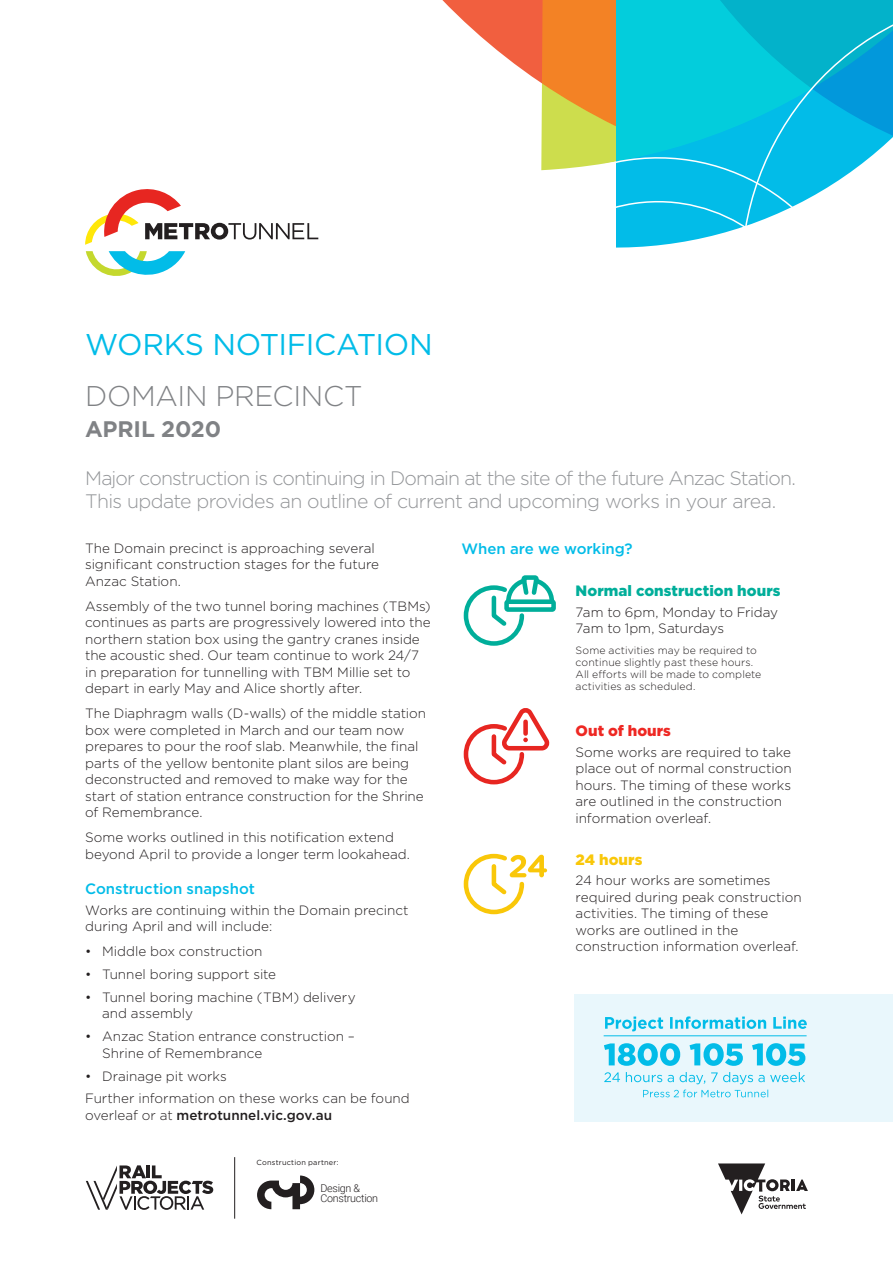
<style>
.page{position:relative;width:893px;height:1263px;background:#fff}
.page>*{position:absolute;margin:0;border:0;box-sizing:border-box;transform-origin:0 0}
.t1{font:30px "Gotham";letter-spacing:-.015em;color:#02bce8}
.H2__Grey{font:300 28.5px "Gotham";letter-spacing:-.01em;color:#808285}
.DATE{font:700 22.5px "Gotham";letter-spacing:-.01em;color:#808285}
.INTRO{font:300 19.5px/22.5px "Gotham";letter-spacing:-.04em;color:#939598}
.H3_-_adjusted{font:500 15px "Gotham";color:#02bce8}
.Front_Page_Green{font:900 15px "Gotham";letter-spacing:.005em;color:#00ae9a}
.Front_Page_Red{font:900 15px "Gotham";letter-spacing:.005em;color:#ee2823}
.Front_Page_Yellow{font:900 15px "Gotham";letter-spacing:.005em;color:#f9c709}
.BODY_COPY{font:300 13.5px/16.5px "Gotham";color:#231f20}
.t2{font:300 10.8px/10.5px "Roboto";letter-spacing:-.025em;color:#231f20}
.FOOTNOTE{font:300 10.5px/12px "Gotham";letter-spacing:.01em;color:#231f20}
.t3{font:7.35px "Gotham";letter-spacing:.025em;color:#231f20}
.s1{font-weight:500}
</style>
<div class="page">
<svg style="left:718px;top:1163px;width:90px;height:51px"></svg>
<hr style="left:234px;top:1157px;width:1px;height:62px;background:#231f20">
<svg style="left:86px;top:1165px;width:127px;height:45px"></svg>
<svg style="left:257px;top:1175px;width:57px;height:34px"></svg>
<svg style="left:85px;top:189px;width:233px;height:56px"></svg>
<svg style="left:86px;top:251px;width:99px;height:25px"></svg>
<svg style="left:442px;top:0;width:99px;height:83px"></svg>
<svg style="left:541px;top:0;width:166px;height:144px;background:#6ab58e"></svg>
<svg style="left:541px;top:144px;width:166px;height:104px"></svg>
<svg style="left:707px;top:0;width:186px;height:237px"></svg>
<div style="left:575px;top:994px;width:318px;height:127px;background:#e9f7fc"></div>
<svg style="left:604px;top:1043px;width:201px;height:23px"></svg>
<svg style="left:605px;top:1016px;width:202px;height:15px"></svg>
<svg style="left:604px;top:1072px;width:201px;height:25px"></svg>
<hr style="left:604px;top:1035px;width:203px;height:1px;background:#02bce8">
<svg style="left:463px;top:575px;width:93px;height:71px"></svg>
<svg style="left:463px;top:853px;width:84px;height:62px"></svg>
<svg style="left:463px;top:708px;width:87px;height:77px"></svg>
<h1 class="t1" style="left:85px;top:325px;width:349px">WORKS NOTIFICATION</h1>
<p class="H2__Grey" style="left:85px;top:378px;width:279px">DOMAIN PRECINCT</p>
<p class="DATE" style="left:85px;top:414px;width:137px">APRIL 2020</p>
<p class="INTRO" style="left:85px;top:467px;width:712px">Major construction is continuing in Domain at the site of the future Anzac Station.<br>This update provides an outline of current and upcoming works in your area.</p>
<p class="BODY_COPY" style="left:85px;top:539px;width:295px">The Domain precinct is approaching several significant construction stages for the future<br>Anzac Station.</p>
<p class="BODY_COPY" style="left:85px;top:597px;width:347px">Assembly of the two tunnel boring machines (TBMs) continues as parts are progressively lowered into the northern station box using the gantry cranes inside the acoustic shed. Our team continue to work 24/7 in preparation for tunnelling with TBM Millie set to depart in early May and Alice shortly after.</p>
<p class="BODY_COPY" style="left:85px;top:705px;width:342px">The Diaphragm walls (D-walls) of the middle station box were completed in March and our team now prepares to pour the roof slab. Meanwhile, the final parts of the yellow bentonite plant silos are being deconstructed and removed to make way for the start of station entrance construction for the Shrine of Remembrance.</p>
<p class="BODY_COPY" style="left:85px;top:829px;width:326px">Some works outlined in this notification extend beyond April to provide a longer term lookahead.</p>
<p class="H3_-_adjusted" style="left:85px;top:879px;width:171px">Construction snapshot</p>
<p class="BODY_COPY" style="left:85px;top:901px;width:325px">Works are continuing within the Domain precinct during April and will include:</p>
<p class="BODY_COPY" style="left:85px;top:943px;width:179px">• Middle box construction</p>
<p class="BODY_COPY" style="left:85px;top:965px;width:193px">• Tunnel boring support site</p>
<p class="BODY_COPY" style="left:102px;top:988px;width:255px;text-indent:-17px">• Tunnel boring machine (TBM) delivery and assembly</p>
<p class="BODY_COPY" style="left:102px;top:1028px;width:254px;text-indent:-17px">• Anzac Station entrance construction –<br>Shrine of Remembrance</p>
<p class="BODY_COPY" style="left:85px;top:1067px;width:143px">• Drainage pit works</p>
<p class="BODY_COPY" style="left:85px;top:1090px;width:326px">Further information on these works can be found overleaf or at <span class="s1">metrotunnel.vic.gov.au</span></p>
<p class="H3_-_adjusted" style="left:461px;top:539px;width:173px">When are we working?</p>
<p class="Front_Page_Green" style="left:576px;top:580px;width:206px">Normal construction hours</p>
<p class="BODY_COPY" style="left:576px;top:603px;width:204px">7am to 6pm, Monday to Friday<br>7am to 1pm, Saturdays</p>
<p class="FOOTNOTE" style="left:576px;top:644px;width:187px">Some activities may be required to continue slightly past these hours.<br>All efforts will be made to complete activities as scheduled.</p>
<p class="Front_Page_Red" style="left:575px;top:720px;width:97px">Out of hours</p>
<p class="BODY_COPY" style="left:575px;top:743px;width:218px">Some works are required to take place out of normal construction hours. The timing of these works are outlined in the construction information overleaf.</p>
<p class="Front_Page_Yellow" style="left:576px;top:849px;width:68px">24 hours</p>
<p class="BODY_COPY" style="left:576px;top:872px;width:228px">24 hour works are sometimes required during peak construction activities. The timing of these works are outlined in the construction information overleaf.</p>
<p class="t3" style="left:257px;top:1158px;width:84px">Construction partner:</p>
<p class="t2" style="left:320px;top:1182px;width:59px">Design &amp;<br>Construction</p>
</div>
